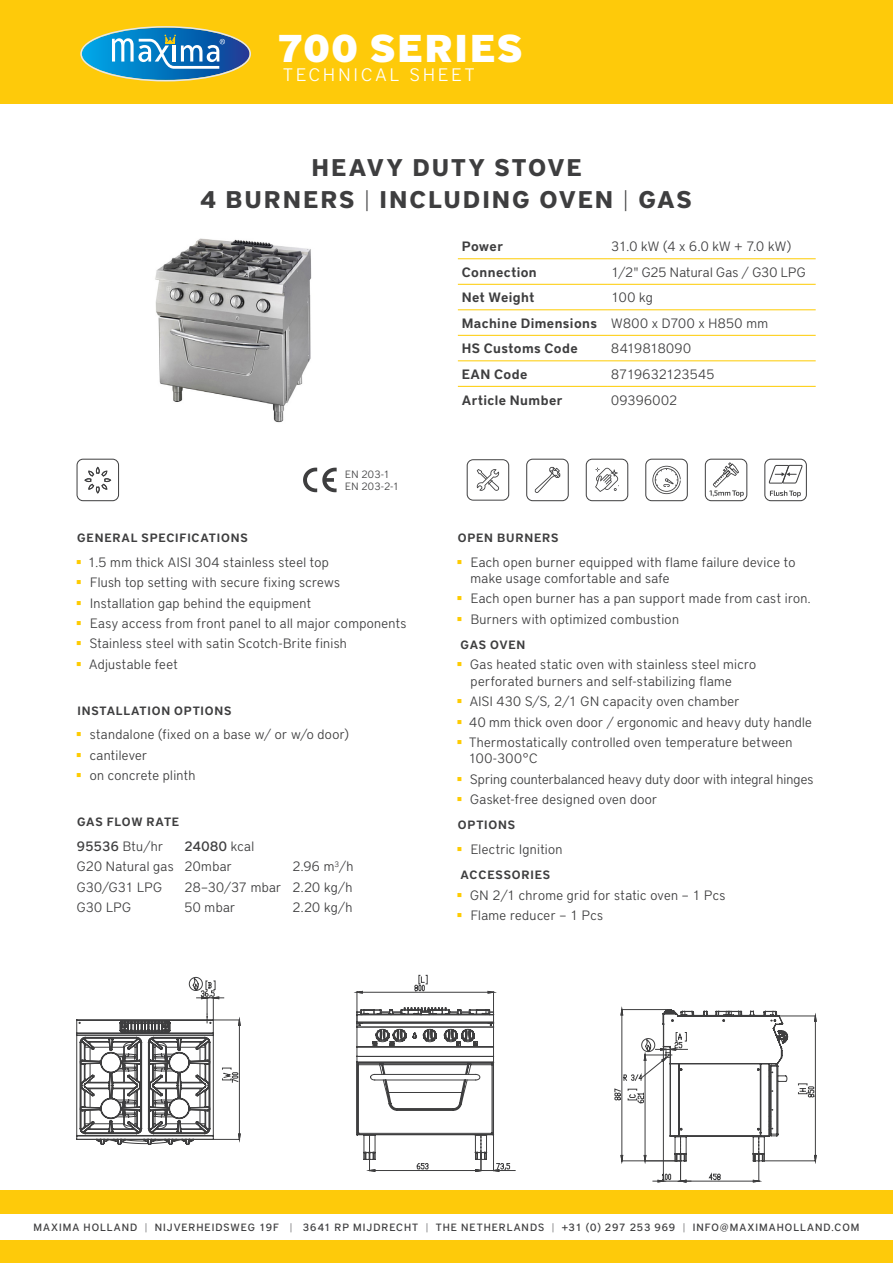
<style>
.page{position:relative;width:893px;height:1263px;background:#fff}
.page>*{position:absolute;margin:0;border:0;box-sizing:border-box;transform-origin:0 0}
.t1{font:900 38.55px "District Pro";letter-spacing:.04em;color:#fff}
.H0{font:700 24px/31.5px "District Pro";letter-spacing:.08em;color:#3e3e3f;text-align:center}
.t2{font:300 18px "District Pro";letter-spacing:.175em;color:#fff}
.t3{font:300 13.5px/16.2px "District Pro";letter-spacing:.025em;color:#3e3e3f}
.table_bold{font:600 13.5px "District Pro";letter-spacing:.03em;color:#3e3e3f}
.t4{font:300 13.5px "District Pro";letter-spacing:.005em;color:#3e3e3f}
.t5{font:500 13.5px "District Pro";letter-spacing:.04em;color:#3e3e3f}
.t6{font:600 12px "District Pro";letter-spacing:.065em;color:#3e3e3f}
.t7{font:500 10.5px "District Pro";letter-spacing:.095em;color:#3e3e3f}
.t8{font:300 10.5px "District Pro";letter-spacing:.03em;color:#3e3e3f}
.s1{font-weight:100}
.s2{font-weight:500}
.s3{font-weight:300}
</style>
<div class="page">
<div style="left:0;top:1191px;width:893px;height:72px;background:#feca0a"></div>
<div style="left:0;top:1214px;width:893px;height:26px;background:#fff"></div>
<div style="left:0;top:0;width:893px;height:104px;background:#feca0a"></div>
<svg style="left:80px;top:26px;width:171px;height:55px"></svg>
<img style="left:155px;top:238px;width:157px;height:185px">
<svg style="left:467px;top:459px;width:42px;height:42px"></svg>
<svg style="left:526px;top:459px;width:43px;height:42px"></svg>
<svg style="left:586px;top:459px;width:42px;height:42px"></svg>
<svg style="left:645px;top:459px;width:43px;height:42px"></svg>
<hr style="left:458px;top:258px;width:149px;height:1px;background:#fecb00">
<hr style="left:607px;top:258px;width:209px;height:1px;background:#fecb00">
<hr style="left:458px;top:284px;width:149px;height:1px;background:#fecb00">
<hr style="left:607px;top:284px;width:209px;height:1px;background:#fecb00">
<hr style="left:458px;top:309px;width:149px;height:1px;background:#fecb00">
<hr style="left:607px;top:309px;width:209px;height:1px;background:#fecb00">
<hr style="left:458px;top:335px;width:149px;height:1px;background:#fecb00">
<hr style="left:607px;top:335px;width:209px;height:1px;background:#fecb00">
<hr style="left:458px;top:360px;width:149px;height:1px;background:#fecb00">
<hr style="left:607px;top:360px;width:209px;height:1px;background:#fecb00">
<hr style="left:458px;top:386px;width:149px;height:1px;background:#fecb00">
<hr style="left:607px;top:386px;width:209px;height:1px;background:#fecb00">
<svg style="left:705px;top:459px;width:42px;height:42px"></svg>
<svg style="left:764px;top:459px;width:43px;height:42px"></svg>
<svg style="left:77px;top:459px;width:42px;height:42px"></svg>
<svg style="left:621px;top:1006px;width:196px;height:176px"></svg>
<svg style="left:614px;top:1011px;width:164px;height:150px"></svg>
<svg style="left:76px;top:975px;width:440px;height:197px"></svg>
<svg style="left:303px;top:468px;width:34px;height:24px"></svg>
<h1 class="t1" style="left:277px;top:19px;width:247px">700 SERIES</h1>
<h3 class="t2" style="left:283px;top:62px;width:193px">TECHNICAL SHEET</h3>
<p class="H0" style="left:200px;top:150px;width:493px">HEAVY DUTY STOVE<br>4 BURNERS <span class="s1">|</span> INCLUDING OVEN <span class="s1">|</span> GAS</p>
<p class="t8" style="left:345px;top:467px;width:46px">EN 203-1</p>
<p class="t8" style="left:345px;top:479px;width:55px">EN 203-2-1</p>
<h1 class="t6" style="left:77px;top:529px;width:172px">GENERAL SPECIFICATIONS</h1>
<p class="t3" style="left:88px;top:553px;width:243px">1.5 mm thick AISI 304 stainless steel top</p>
<p class="t3" style="left:90px;top:573px;width:252px">Flush top setting with secure fixing screws</p>
<p class="t3" style="left:90px;top:594px;width:222px">Installation gap behind the equipment</p>
<p class="t3" style="left:90px;top:614px;width:318px">Easy access from front panel to all major components</p>
<p class="t3" style="left:90px;top:635px;width:259px">Stainless steel with satin Scotch-Brite finish</p>
<p class="t3" style="left:89px;top:655px;width:90px">Adjustable feet</p>
<h1 class="t6" style="left:77px;top:702px;width:156px">INSTALLATION OPTIONS</h1>
<p class="t3" style="left:90px;top:726px;width:261px">standalone (fixed on a base w/ or w/o door)</p>
<p class="t3" style="left:90px;top:746px;width:59px">cantilever</p>
<p class="t3" style="left:90px;top:766px;width:107px">on concrete plinth</p>
<h1 class="t6" style="left:77px;top:813px;width:104px">GAS FLOW RATE</h1>
<p class="t3" style="left:77px;top:837px;width:88px"><span class="s2">95536</span> Btu/hr</p>
<p class="t5" style="left:185px;top:837px;width:71px">24080 <span class="s3">kcal</span></p>
<p class="t3" style="left:77px;top:857px;width:157px">G20 Natural gas 20mbar</p>
<p class="t3" style="left:293px;top:857px;width:63px">2.96 m<sup>3</sup>/h</p>
<p class="t3" style="left:77px;top:878px;width:87px">G30/G31 LPG</p>
<p class="t3" style="left:185px;top:878px;width:169px">28–30/37 mbar 2.20 kg/h</p>
<p class="t3" style="left:77px;top:898px;width:56px">G30 LPG</p>
<p class="t3" style="left:185px;top:898px;width:52px">50 mbar</p>
<p class="t3" style="left:293px;top:898px;width:61px">2.20 kg/h</p>
<p class="table_bold" style="left:462px;top:237px;width:43px">Power</p>
<p class="t3" style="left:611px;top:238px;width:182px">31.0 kW (4 x 6.0 kW + 7.0 kW)</p>
<p class="table_bold" style="left:462px;top:263px;width:77px">Connection</p>
<p class="t3" style="left:611px;top:263px;width:196px">1/2" G25 Natural Gas / G30 LPG</p>
<p class="table_bold" style="left:462px;top:288px;width:74px">Net Weight</p>
<p class="t3" style="left:611px;top:289px;width:43px">100 kg</p>
<p class="table_bold" style="left:462px;top:314px;width:137px">Machine Dimensions</p>
<p class="t3" style="left:611px;top:314px;width:158px">W800 x D700 x H850 mm</p>
<p class="table_bold" style="left:462px;top:339px;width:118px">HS Customs Code</p>
<p class="t3" style="left:611px;top:340px;width:81px">8419818090</p>
<p class="table_bold" style="left:462px;top:365px;width:67px">EAN Code</p>
<p class="t4" style="left:611px;top:365px;width:105px">8719632123545</p>
<p class="table_bold" style="left:462px;top:390px;width:102px">Article Number</p>
<p class="t3" style="left:611px;top:391px;width:67px">09396002</p>
<h1 class="t6" style="left:458px;top:529px;width:102px">OPEN BURNERS</h1>
<p class="t3" style="left:471px;top:553px;width:326px">Each open burner equipped with flame failure device to make usage comfortable and safe</p>
<p class="t3" style="left:471px;top:590px;width:342px">Each open burner has a pan support made from cast iron.</p>
<p class="t3" style="left:471px;top:610px;width:210px">Burners with optimized combustion</p>
<p class="t6" style="left:461px;top:636px;width:66px">GAS OVEN</p>
<p class="t3" style="left:470px;top:656px;width:287px">Gas heated static oven with stainless steel micro perforated burners and self-stabilizing flame</p>
<p class="t3" style="left:470px;top:692px;width:271px">AISI 430 S/S, 2/1 GN capacity oven chamber</p>
<p class="t3" style="left:469px;top:713px;width:344px">40 mm thick oven door / ergonomic and heavy duty handle</p>
<p class="t3" style="left:468px;top:733px;width:326px">Thermostatically controlled oven temperature between<br>100-300°C</p>
<p class="t4" style="left:470px;top:769px;width:345px">Spring counterbalanced heavy duty door with integral hinges</p>
<p class="t3" style="left:470px;top:790px;width:189px">Gasket-free designed oven door</p>
<h1 class="t6" style="left:458px;top:817px;width:59px">OPTIONS</h1>
<p class="t3" style="left:471px;top:840px;width:93px">Electric Ignition</p>
<p class="t6" style="left:461px;top:867px;width:91px">ACCESSORIES</p>
<p class="t3" style="left:470px;top:886px;width:257px">GN 2/1 chrome grid for static oven – 1 Pcs</p>
<p class="t3" style="left:471px;top:906px;width:134px">Flame reducer – 1 Pcs</p>
<p class="t7" style="left:33px;top:1220px;width:828px">MAXIMA HOLLAND <span class="s1">|</span> NIJVERHEIDSWEG 19F <span class="s1">|</span> 3641 RP MIJDRECHT <span class="s1">|</span> THE NETHERLANDS <span class="s1">|</span> +31 (0) 297 253 969 <span class="s1">|</span> INFO@MAXIMAHOLLAND.COM</p>
</div>
